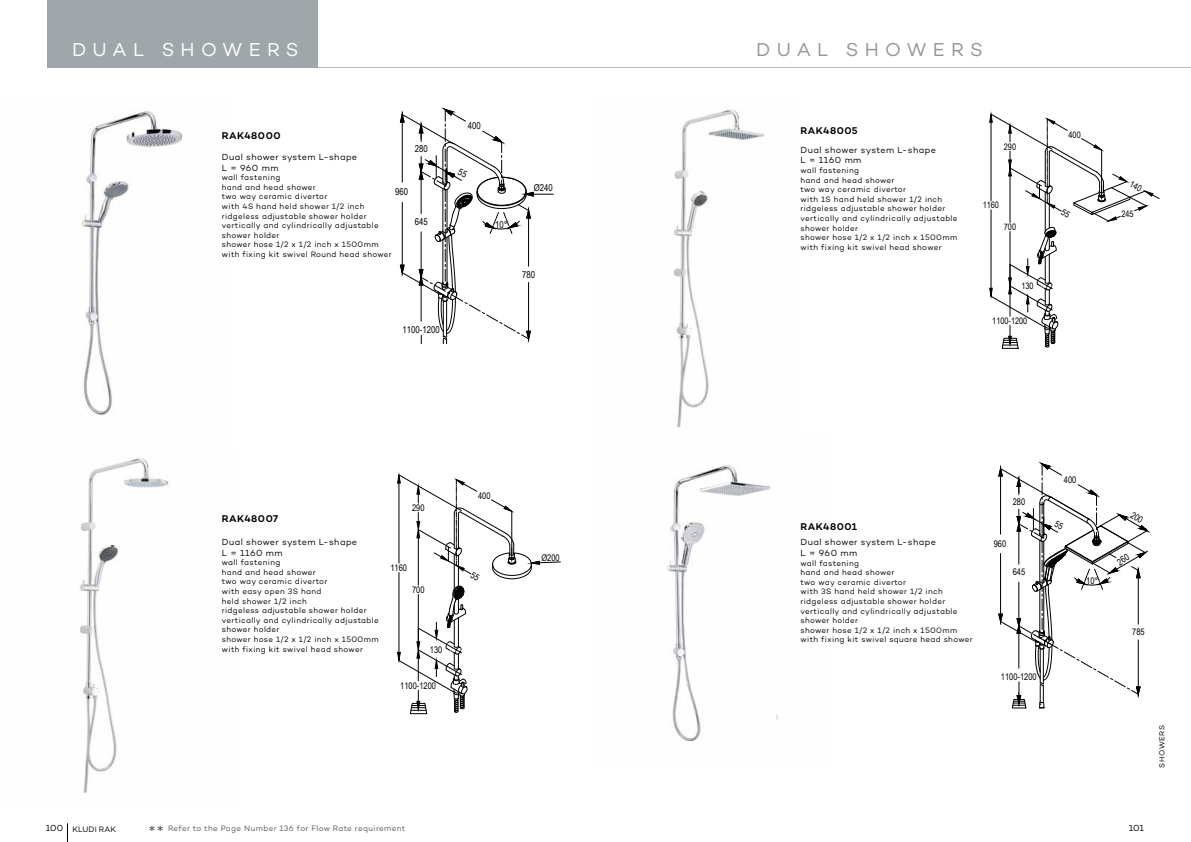
<style>
.page{position:relative;width:1191px;height:842px;background:#fff}
.page>*{position:absolute;margin:0;border:0;box-sizing:border-box;transform-origin:0 0}
.t1{font:19px "Campton";letter-spacing:.33em;color:#fff}
.t2{font:19px "Campton";letter-spacing:.33em;color:#939598}
.t3{font:18px "Campton";color:#58595b}
.t4{font:600 10px "Campton";letter-spacing:.05em;color:#000}
.t5{font:9.5px "Arial Narrow";color:#000}
.t6{font:9.2px "Arial Narrow";color:#000}
.t7{font:9.1px "Arial Narrow";color:#000}
.t8{font:9px/10.8px "Campton";letter-spacing:.045em;color:#000}
.t9{font:8.9px "Arial Narrow";color:#000}
.t10{font:8px/9.6px "Campton";letter-spacing:.045em;color:#000}
.t11{font:8px "Campton";letter-spacing:.04em;color:#58595b}
.t12{font:8px "Campton";color:#000}
.t13{font:7.5px "Campton";letter-spacing:.085em;color:#000}
.s1{font-size:9px}
</style>
<div class="page">
<svg style="left:67px;top:823px;width:1px;height:19px"></svg>
<hr style="left:311px;top:67px;width:880px;height:1px;background:#bbb8b6">
<div style="left:48px;top:0;width:270px;height:68px;background:#a0a7ab"></div>
<img style="left:674px;top:109px;width:90px;height:319px">
<img style="left:81px;top:111px;width:101px;height:305px">
<img style="left:80px;top:458px;width:89px;height:335px">
<img style="left:666px;top:465px;width:112px;height:277px">
<svg style="left:400px;top:109px;width:153px;height:235px"></svg>
<svg style="left:397px;top:474px;width:164px;height:240px"></svg>
<svg style="left:989px;top:114px;width:170px;height:235px"></svg>
<svg style="left:998px;top:463px;width:149px;height:246px"></svg>
<h1 class="t1" style="left:72px;top:37px;width:228px">DUAL SHOWERS</h1>
<h1 class="t2" style="left:756px;top:37px;width:228px">DUAL SHOWERS</h1>
<p class="t4" style="left:222px;top:129px;width:60px">RAK48000</p>
<p class="t5" style="left:468px;top:119px;width:14px">400</p>
<p class="t4" style="left:800px;top:124px;width:59px">RAK48005</p>
<p class="t9" style="left:1068px;top:128px;width:14px">400</p>
<p class="t5" style="left:415px;top:142px;width:14px">280</p>
<p class="t8" style="left:222px;top:151px;width:137px">Dual shower system L-shape<br>L = 960 mm</p>
<p class="t10" style="left:222px;top:172px;width:171px">wall fastening<br>hand and head shower<br>two way ceramic divertor<br>with 4S hand held shower 1/2 inch ridgeless adjustable shower holder vertically and cylindrically adjustable shower holder<br>shower hose 1/2 x 1/2 inch x 1500mm with fixing kit swivel Round head shower</p>
<p class="t5" style="left:395px;top:185px;width:14px">960</p>
<p class="t5" style="left:415px;top:215px;width:14px">645</p>
<p class="t5" style="left:495px;top:217px;width:14px">10°</p>
<p class="t5" style="left:534px;top:181px;width:21px">Ø240</p>
<p class="t8" style="left:800px;top:144px;width:137px">Dual shower system L-shape<br>L = 1160 mm</p>
<p class="t10" style="left:800px;top:165px;width:159px">wall fastening<br>hand and head shower<br>two way ceramic divertor<br>with 1S hand held shower 1/2 inch ridgeless adjustable shower holder vertically and cylindrically adjustable shower holder<br>shower hose 1/2 x 1/2 inch x 1500mm with fixing kit swivel head shower</p>
<p class="t9" style="left:1004px;top:140px;width:14px">290</p>
<p class="t9" style="left:982px;top:199px;width:18px">1160</p>
<p class="t9" style="left:1004px;top:220px;width:14px">700</p>
<p class="t9" style="left:1121px;top:207px;width:14px">245</p>
<p class="t5" style="left:522px;top:267px;width:14px">780</p>
<p class="t9" style="left:1021px;top:279px;width:14px">130</p>
<p class="t9" style="left:992px;top:314px;width:37px">1100-1200</p>
<p class="t5" style="left:402px;top:323px;width:39px">1100-1200</p>
<p class="t4" style="left:222px;top:512px;width:58px">RAK48007</p>
<p class="t8" style="left:222px;top:536px;width:137px">Dual shower system L-shape<br>L = 1160 mm</p>
<p class="t10" style="left:222px;top:557px;width:159px">wall fastening<br>hand and head shower<br>two way ceramic divertor<br>with easy open 3S hand<br>held shower 1/2 inch<br>ridgeless adjustable shower holder vertically and cylindrically adjustable shower holder<br>shower hose 1/2 x 1/2 inch x 1500mm with fixing kit swivel head shower</p>
<p class="t7" style="left:412px;top:501px;width:14px">290</p>
<p class="t7" style="left:390px;top:561px;width:18px">1160</p>
<p class="t7" style="left:412px;top:583px;width:14px">700</p>
<p class="t7" style="left:430px;top:643px;width:14px">130</p>
<p class="t7" style="left:400px;top:679px;width:37px">1100-1200</p>
<p class="t7" style="left:478px;top:489px;width:14px">400</p>
<p class="t7" style="left:541px;top:551px;width:20px">Ø200</p>
<p class="t4" style="left:800px;top:520px;width:58px">RAK48001</p>
<p class="t8" style="left:800px;top:536px;width:137px">Dual shower system L-shape<br>L = 960 mm</p>
<p class="t10" style="left:800px;top:558px;width:174px">wall fastening<br>hand and head shower<br>two way ceramic divertor<br>with 3S hand held shower 1/2 inch ridgeless adjustable shower holder vertically and cylindrically adjustable shower holder<br>shower hose 1/2 x 1/2 inch x 1500mm with fixing kit swivel square head shower</p>
<p class="t6" style="left:1012px;top:495px;width:14px">280</p>
<p class="t6" style="left:993px;top:537px;width:14px">960</p>
<p class="t6" style="left:1012px;top:565px;width:14px">645</p>
<p class="t6" style="left:1001px;top:669px;width:37px">1100-1200</p>
<p class="t6" style="left:1063px;top:473px;width:14px">400</p>
<p class="t6" style="left:1086px;top:574px;width:14px">10°</p>
<p class="t6" style="left:1132px;top:625px;width:14px">785</p>
<p class="t13" style="left:1157px;top:768px;width:44px;rotate:-90deg">SHOWERS</p>
<p class="t12" style="left:46px;top:824px;width:71px"><span class="s1">100</span> KLUDI RAK</p>
<p class="t11" style="left:168px;top:823px;width:239px">Refer to the Page Number 136 for Flow Rate requirement</p>
<p class="t8" style="left:1128px;top:822px;width:17px">101</p>
<h2 class="t3" style="left:148px;top:821px;width:17px">**</h2>
</div>
